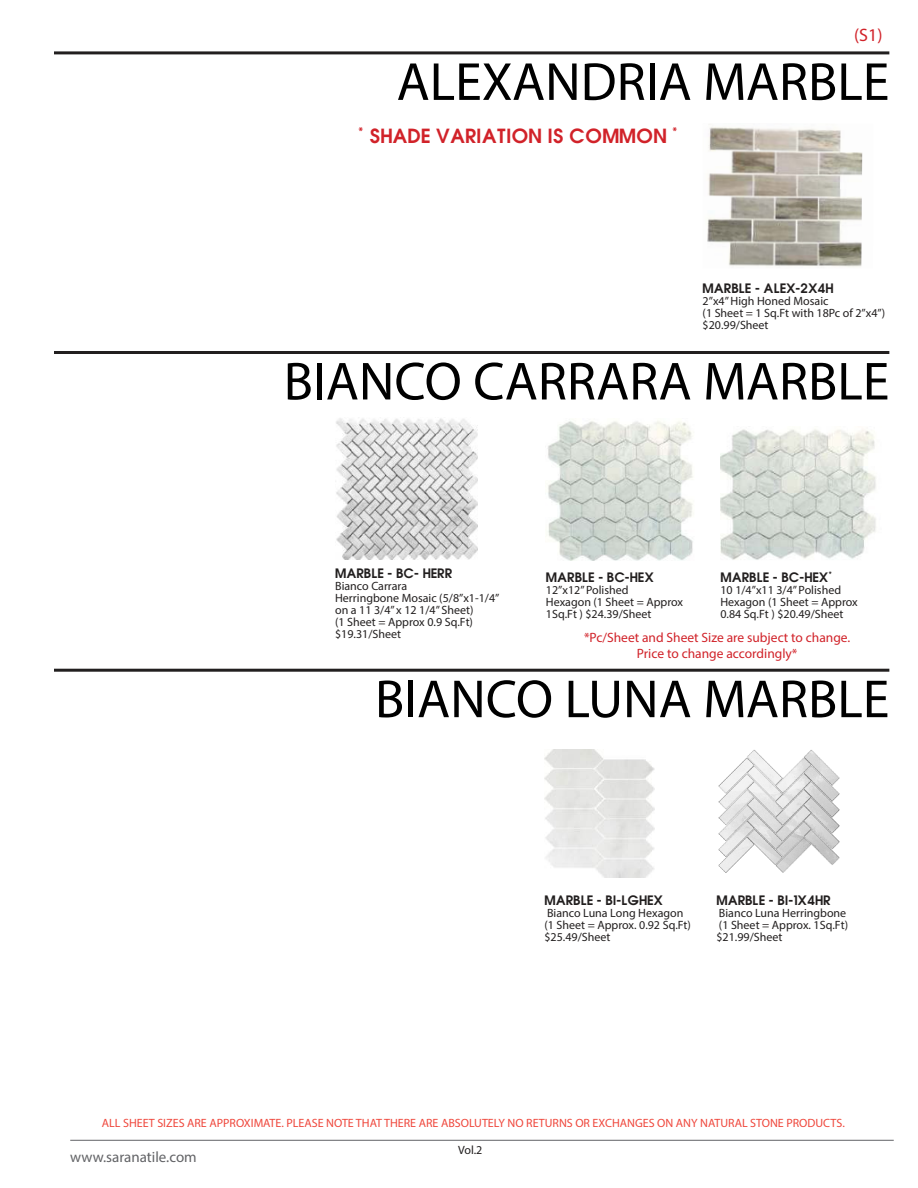
<style>
.page{position:relative;width:918px;height:1188px;background:#fff}
.page>*{position:absolute;margin:0;border:0;box-sizing:border-box;transform-origin:0 0}
.t1{font:54px "Myriad Pro";color:#000}
.t2{font:700 18px "Avant Garde";color:#d12229}
.t3{font:18px "Myriad Pro";color:#d12229}
.t4{font:15px "Myriad Pro";color:#626366}
.t5{font:13.5px/16.2px "Myriad Pro";color:#d12229;text-align:center}
.t6{font:12px/12px "Myriad Pro";color:#221f1f}
.t7{font:12px "Myriad Pro";color:#ef473c}
.t8{font:700 12px "Avant Garde";color:#221f1f}
</style>
<div class="page">
<hr style="left:54px;top:51px;width:835px;height:3px;background:#221f1f">
<hr style="left:70px;top:1140px;width:824px;height:1px;background:#626366">
<img style="left:707px;top:127px;width:156px;height:140px">
<hr style="left:54px;top:669px;width:835px;height:3px;background:#221f1f">
<hr style="left:54px;top:351px;width:835px;height:3px;background:#221f1f">
<img style="left:336px;top:418px;width:142px;height:142px">
<img style="left:720px;top:429px;width:156px;height:131px">
<img style="left:544px;top:749px;width:111px;height:129px">
<img style="left:547px;top:421px;width:146px;height:140px">
<img style="left:718px;top:750px;width:122px;height:123px">
<h2 class="t3" style="left:854px;top:27px;width:30px">(S1)</h2>
<h1 class="t1" style="left:397px;top:60px;width:494px">ALEXANDRIA MARBLE</h1>
<h2 class="t2" style="left:358px;top:126px;width:321px">* SHADE VARIATION IS COMMON *</h2>
<p class="t8" style="left:703px;top:282px;width:133px">MARBLE - ALEX-2X4H</p>
<p class="t6" style="left:703px;top:296px;width:184px">2”x4” High Honed Mosaic<br>(1 Sheet = 1 Sq.Ft with 18Pc of 2”x4”) $20.99/Sheet</p>
<h1 class="t1" style="left:284px;top:360px;width:607px">BIANCO CARRARA MARBLE</h1>
<p class="t8" style="left:335px;top:567px;width:119px">MARBLE - BC- HERR</p>
<p class="t6" style="left:335px;top:581px;width:166px">Bianco Carrara<br>Herringbone Mosaic (5/8”x1-1/4” on a 11 3/4” x 12 1/4” Sheet)<br>(1 Sheet = Approx 0.9 Sq.Ft) $19.31/Sheet</p>
<p class="t8" style="left:720px;top:571px;width:113px">MARBLE - BC-HEX*</p>
<p class="t6" style="left:720px;top:585px;width:139px">10 1/4”x11 3/4” Polished<br>Hexagon (1 Sheet = Approx<br>0.84 Sq.Ft ) $20.49/Sheet</p>
<p class="t8" style="left:546px;top:571px;width:109px">MARBLE - BC-HEX</p>
<p class="t6" style="left:546px;top:585px;width:139px">12”x12” Polished<br>Hexagon (1 Sheet = Approx<br>1Sq.Ft ) $24.39/Sheet</p>
<p class="t5" style="left:584px;top:630px;width:268px">*Pc/Sheet and Sheet Size are subject to change.<br>Price to change accordingly*</p>
<h1 class="t1" style="left:375px;top:677px;width:516px">BIANCO LUNA MARBLE</h1>
<p class="t8" style="left:544px;top:894px;width:120px">MARBLE - BI-LGHEX</p>
<p class="t6" style="left:544px;top:908px;width:148px">Bianco Luna Long Hexagon (1 Sheet = Approx. 0.92 Sq.Ft) $25.49/Sheet</p>
<p class="t8" style="left:716px;top:894px;width:116px">MARBLE - BI-1X4HR</p>
<p class="t6" style="left:716px;top:908px;width:133px">Bianco Luna Herringbone (1 Sheet = Approx. 1Sq.Ft) $21.99/Sheet</p>
<p class="t7" style="left:102px;top:1118px;width:744px">ALL SHEET SIZES ARE APPROXIMATE. PLEASE NOTE THAT THERE ARE ABSOLUTELY NO RETURNS OR EXCHANGES ON ANY NATURAL STONE PRODUCTS.</p>
<p class="t4" style="left:70px;top:1151px;width:128px">www.saranatile.com</p>
<p class="t6" style="left:458px;top:1145px;width:26px">Vol.2</p>
</div>
